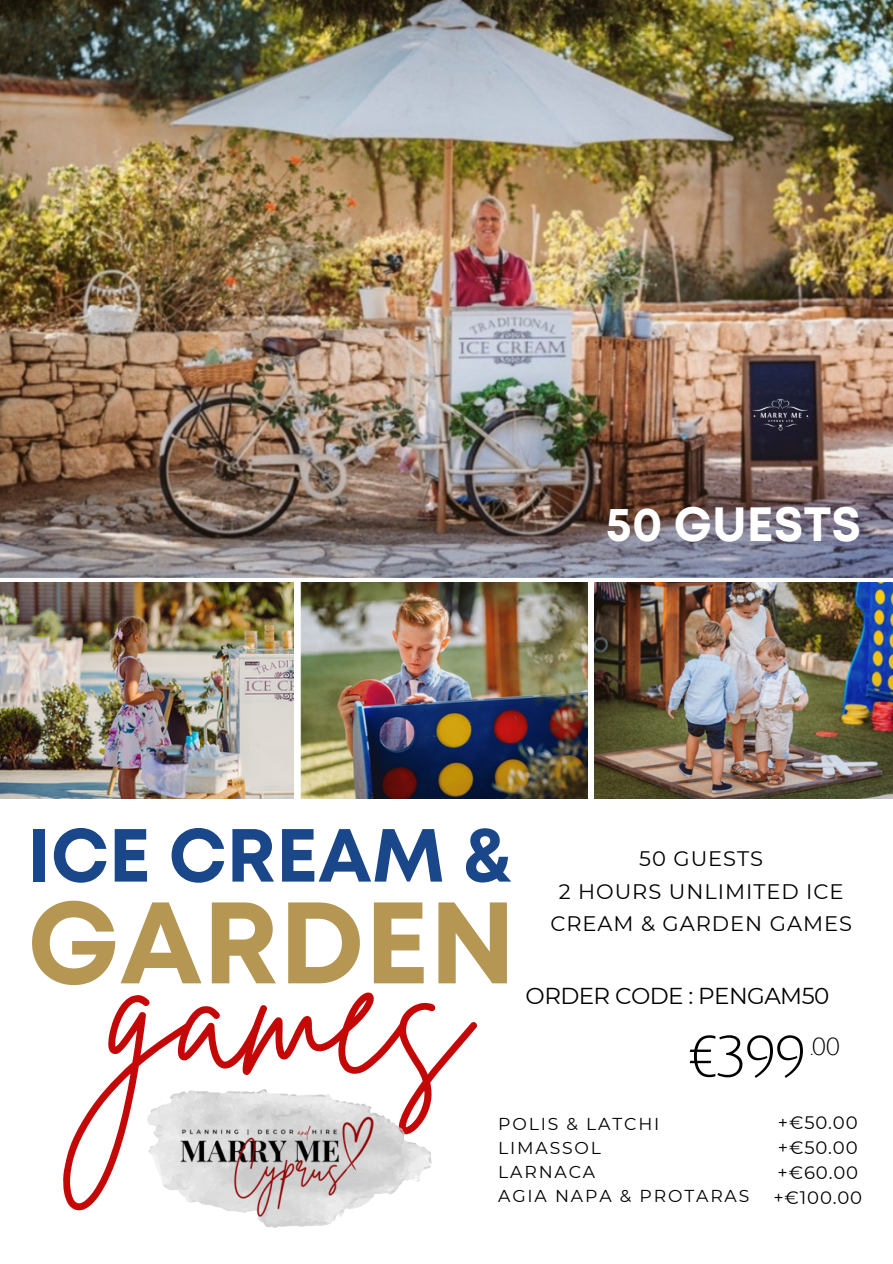
<style>
.page{position:relative;width:893px;height:1264px;background:#fff}
.page>*{position:absolute;margin:0;border:0;box-sizing:border-box;transform-origin:0 0}
.t1{font:180px "Brittany Signature";color:#c40707}
.t2{font:700 115.5px "Mont";color:#b59652}
.t3{font:700 75px "Mont";color:#1a4789}
.t4{font:56.7px "Julius Sans One";color:#000}
.t5{font:700 48px "Mont";color:#fff}
.t6{font:24px "Julius Sans One";color:#000}
.t7{font:22.95px "Montserrat";letter-spacing:-.025em;color:#000}
.t8{font:21px "Montserrat";letter-spacing:.045em;color:#000}
.t9{font:18px "Montserrat";letter-spacing:.045em;color:#000}
.t10{font:17.25px "Montserrat";letter-spacing:.105em;color:#000}
</style>
<div class="page">
<img style="left:0;top:0;width:892px;height:578px">
<img style="left:0;top:582px;width:294px;height:216px">
<img style="left:594px;top:582px;width:298px;height:216px">
<img style="left:300px;top:582px;width:287px;height:216px">
<img style="left:734px;top:388px;width:92px;height:53px">
<img style="left:147px;top:1106px;width:284px;height:89px">
<img style="left:161px;top:1089px;width:222px;height:139px">
<p class="t5" style="left:605px;top:506px;width:257px">50 GUESTS</p>
<p class="t3" style="left:27px;top:827px;width:485px">ICE CREAM &amp;</p>
<p class="t8" style="left:639px;top:845px;width:125px">50 GUESTS</p>
<p class="t8" style="left:558px;top:878px;width:286px">2 HOURS UNLIMITED ICE</p>
<p class="t8" style="left:550px;top:911px;width:303px">CREAM &amp; GARDEN GAMES</p>
<p class="t2" style="left:27px;top:899px;width:490px">GARDEN</p>
<p class="t1" style="left:108px;top:893px;width:361px">games</p>
<p class="t7" style="left:525px;top:981px;width:305px">ORDER CODE : PENGAM50</p>
<p class="t4" style="left:688px;top:1027px;width:120px">€399</p>
<p class="t6" style="left:810px;top:1034px;width:32px">.00</p>
<p class="t9" style="left:777px;top:1111px;width:81px">+€50.00</p>
<p class="t9" style="left:777px;top:1136px;width:81px">+€50.00</p>
<p class="t9" style="left:777px;top:1161px;width:82px">+€60.00</p>
<p class="t9" style="left:773px;top:1186px;width:90px">+€100.00</p>
<p class="t10" style="left:498px;top:1113px;width:163px">POLIS &amp; LATCHI</p>
<p class="t10" style="left:498px;top:1137px;width:104px">LIMASSOL</p>
<p class="t10" style="left:498px;top:1161px;width:99px">LARNACA</p>
<p class="t10" style="left:498px;top:1185px;width:253px">AGIA NAPA &amp; PROTARAS</p>
</div>
